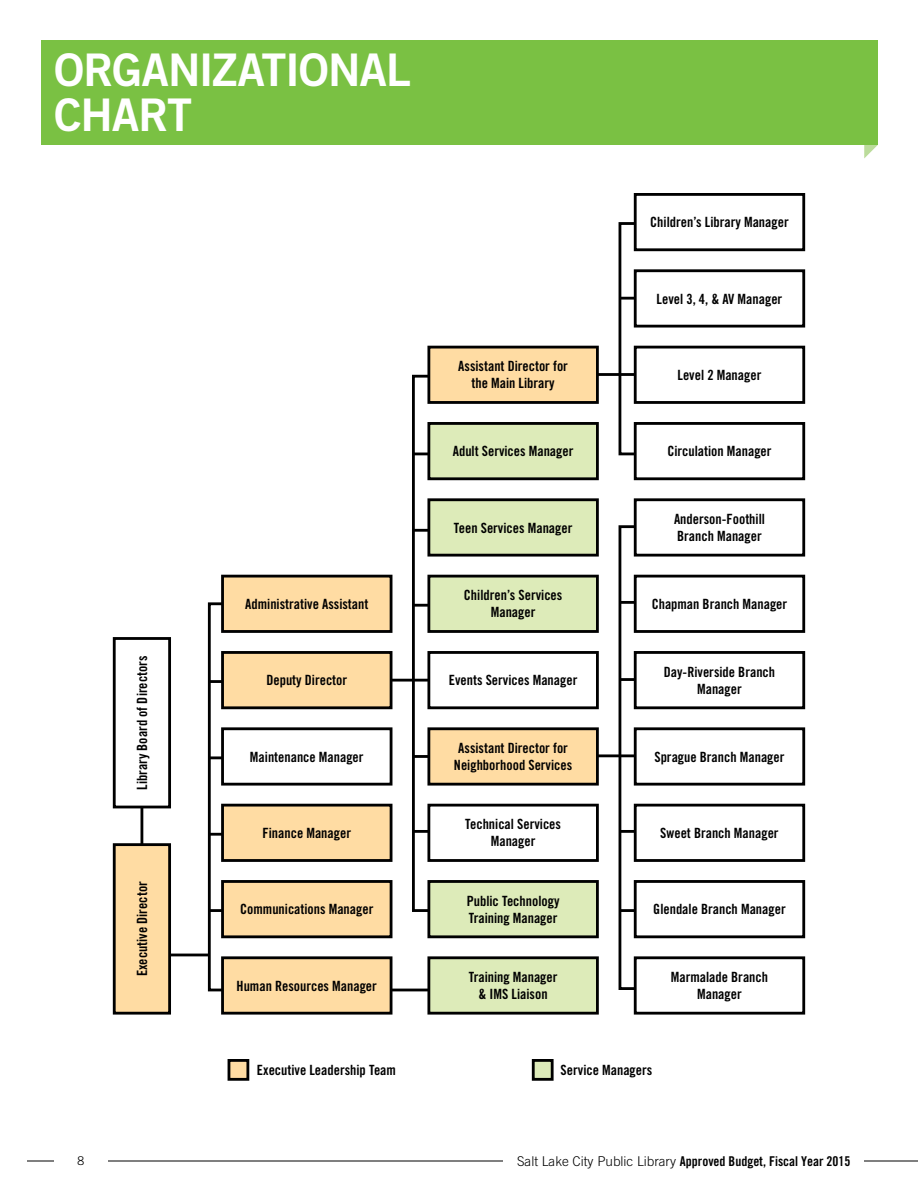
<style>
.page{position:relative;width:918px;height:1188px;background:#fff}
.page>*{position:absolute;margin:0;border:0;box-sizing:border-box;transform-origin:0 0}
.t1{font:45px/45px "Trade Gothic LT Std Bd 2";letter-spacing:-.025em;color:#fff}
.t2{font:14.1px/17px "Trade Gothic LT Std Bd Cn 20";color:#000;text-align:center}
.t3{font:13.5px "Trade Gothic LT Std Bd Cn 20";color:#000}
.t4{font:300 12px "Trade Gothic LT Std";color:#000}
.s1{font-family:"Trade Gothic LT Std";font-weight:300}
</style>
<div class="page">
<hr style="left:27px;top:1161px;width:891px;height:1px;background:#000">
<div style="left:54px;top:1143px;width:54px;height:37px;background:#fff"></div>
<div style="left:504px;top:1143px;width:360px;height:36px;background:#fff"></div>
<svg style="left:864px;top:145px;width:14px;height:13px"></svg>
<svg style="left:207px;top:602px;width:34px;height:390px"></svg>
<svg style="left:618px;top:221px;width:34px;height:236px"></svg>
<svg style="left:617px;top:524px;width:35px;height:467px"></svg>
<svg style="left:411px;top:374px;width:34px;height:538px"></svg>
<hr style="left:141px;top:705px;width:2px;height:250px;background:#000">
<hr style="left:133px;top:954px;width:76px;height:2px;background:#000">
<hr style="left:335px;top:679px;width:120px;height:3px;background:#000">
<hr style="left:413px;top:755px;width:34px;height:3px;background:#000">
<hr style="left:413px;top:830px;width:34px;height:3px;background:#000">
<hr style="left:209px;top:909px;width:77px;height:3px;background:#000">
<hr style="left:583px;top:373px;width:77px;height:3px;background:#000">
<hr style="left:583px;top:754px;width:77px;height:3px;background:#000">
<hr style="left:377px;top:989px;width:77px;height:2px;background:#000">
<hr style="left:209px;top:833px;width:77px;height:3px;background:#000">
<hr style="left:620px;top:297px;width:77px;height:3px;background:#000">
<hr style="left:620px;top:678px;width:77px;height:3px;background:#000">
<hr style="left:620px;top:830px;width:77px;height:3px;background:#000">
<hr style="left:620px;top:909px;width:77px;height:3px;background:#000">
<hr style="left:413px;top:604px;width:77px;height:3px;background:#000">
<hr style="left:209px;top:756px;width:77px;height:3px;background:#000">
<hr style="left:413px;top:529px;width:77px;height:3px;background:#000">
<hr style="left:209px;top:680px;width:77px;height:3px;background:#000">
<hr style="left:413px;top:453px;width:77px;height:2px;background:#000">
<div style="left:223px;top:576px;width:168px;height:55px;background:#ffdca3"></div>
<div style="left:221px;top:575px;width:171px;height:58px;border:3px solid #000"></div>
<div style="left:223px;top:652px;width:168px;height:56px;background:#ffdca3"></div>
<div style="left:221px;top:651px;width:171px;height:58px;border:3px solid #000"></div>
<div style="left:223px;top:729px;width:168px;height:55px;background:#fff"></div>
<div style="left:221px;top:727px;width:171px;height:59px;border:3px solid #000"></div>
<div style="left:223px;top:805px;width:168px;height:55px;background:#ffdca3"></div>
<div style="left:221px;top:804px;width:171px;height:58px;border:3px solid #000"></div>
<div style="left:223px;top:881px;width:168px;height:56px;background:#ffdca3"></div>
<div style="left:221px;top:880px;width:171px;height:58px;border:3px solid #000"></div>
<div style="left:223px;top:958px;width:168px;height:55px;background:#ffdca3"></div>
<div style="left:221px;top:956px;width:171px;height:59px;border:3px solid #000"></div>
<div style="left:114px;top:845px;width:56px;height:168px;background:#ffdca3"></div>
<div style="left:113px;top:843px;width:58px;height:172px;border:3px solid #000"></div>
<div style="left:114px;top:638px;width:56px;height:169px;background:#fff"></div>
<div style="left:113px;top:637px;width:58px;height:171px;border:3px solid #000"></div>
<div style="left:429px;top:958px;width:168px;height:55px;background:#ddebb9"></div>
<div style="left:427px;top:956px;width:172px;height:59px;border:3px solid #000"></div>
<div style="left:429px;top:881px;width:168px;height:56px;background:#ddebb9"></div>
<div style="left:427px;top:880px;width:172px;height:58px;border:3px solid #000"></div>
<div style="left:429px;top:805px;width:168px;height:55px;background:#fff"></div>
<div style="left:427px;top:804px;width:172px;height:58px;border:3px solid #000"></div>
<div style="left:429px;top:729px;width:168px;height:55px;background:#ffdca3"></div>
<div style="left:427px;top:727px;width:172px;height:59px;border:3px solid #000"></div>
<div style="left:429px;top:652px;width:168px;height:56px;background:#fff"></div>
<div style="left:427px;top:651px;width:172px;height:58px;border:3px solid #000"></div>
<div style="left:429px;top:576px;width:168px;height:55px;background:#ddebb9"></div>
<div style="left:427px;top:575px;width:172px;height:58px;border:3px solid #000"></div>
<div style="left:429px;top:500px;width:168px;height:55px;background:#ddebb9"></div>
<div style="left:427px;top:498px;width:172px;height:59px;border:3px solid #000"></div>
<div style="left:429px;top:423px;width:168px;height:56px;background:#ddebb9"></div>
<div style="left:427px;top:422px;width:172px;height:58px;border:3px solid #000"></div>
<div style="left:429px;top:347px;width:168px;height:55px;background:#ffdca3"></div>
<div style="left:427px;top:346px;width:172px;height:58px;border:3px solid #000"></div>
<div style="left:635px;top:194px;width:169px;height:56px;background:#fff"></div>
<div style="left:634px;top:193px;width:171px;height:58px;border:3px solid #000"></div>
<div style="left:635px;top:500px;width:169px;height:55px;background:#fff"></div>
<div style="left:634px;top:498px;width:171px;height:59px;border:3px solid #000"></div>
<div style="left:635px;top:271px;width:169px;height:55px;background:#fff"></div>
<div style="left:634px;top:269px;width:171px;height:59px;border:3px solid #000"></div>
<div style="left:635px;top:576px;width:169px;height:55px;background:#fff"></div>
<div style="left:634px;top:575px;width:171px;height:58px;border:3px solid #000"></div>
<div style="left:635px;top:347px;width:169px;height:55px;background:#fff"></div>
<div style="left:634px;top:346px;width:171px;height:58px;border:3px solid #000"></div>
<div style="left:635px;top:652px;width:169px;height:56px;background:#fff"></div>
<div style="left:634px;top:651px;width:171px;height:58px;border:3px solid #000"></div>
<div style="left:635px;top:423px;width:169px;height:56px;background:#fff"></div>
<div style="left:634px;top:422px;width:171px;height:58px;border:3px solid #000"></div>
<div style="left:635px;top:729px;width:169px;height:55px;background:#fff"></div>
<div style="left:634px;top:727px;width:171px;height:59px;border:3px solid #000"></div>
<div style="left:635px;top:805px;width:169px;height:55px;background:#fff"></div>
<div style="left:634px;top:804px;width:171px;height:58px;border:3px solid #000"></div>
<div style="left:635px;top:881px;width:169px;height:56px;background:#fff"></div>
<div style="left:634px;top:880px;width:171px;height:58px;border:3px solid #000"></div>
<div style="left:635px;top:958px;width:169px;height:55px;background:#fff"></div>
<div style="left:634px;top:956px;width:171px;height:59px;border:3px solid #000"></div>
<div style="left:229px;top:1060px;width:19px;height:19px;background:#ffdca3"></div>
<div style="left:228px;top:1059px;width:21px;height:22px;border:3px solid #000"></div>
<div style="left:533px;top:1060px;width:19px;height:19px;background:#ddebb9"></div>
<div style="left:532px;top:1059px;width:22px;height:22px;border:3px solid #000"></div>
<div style="left:41px;top:40px;width:837px;height:105px;background:#7ac143"></div>
<h1 class="t1" style="left:54px;top:47px;width:358px">ORGANIZATIONAL<br>CHART</h1>
<p class="t2" style="left:133px;top:790px;width:136px;rotate:-90deg">Library Board of Directors</p>
<p class="t2" style="left:133px;top:976px;width:96px;rotate:-90deg">Executive Director</p>
<p class="t2" style="left:245px;top:595px;width:125px">Administrative Assistant</p>
<p class="t2" style="left:266px;top:672px;width:82px">Deputy Director</p>
<p class="t2" style="left:250px;top:748px;width:115px">Maintenance Manager</p>
<p class="t2" style="left:263px;top:824px;width:90px">Finance Manager</p>
<p class="t2" style="left:240px;top:901px;width:135px">Communications Manager</p>
<p class="t2" style="left:237px;top:977px;width:142px">Human Resources Manager</p>
<p class="t2" style="left:458px;top:358px;width:111px">Assistant Director for the Main Library</p>
<p class="t2" style="left:453px;top:443px;width:122px">Adult Services Manager</p>
<p class="t2" style="left:454px;top:519px;width:120px">Teen Services Manager</p>
<p class="t2" style="left:464px;top:587px;width:100px">Children’s Services<br>Manager</p>
<p class="t2" style="left:449px;top:672px;width:130px">Events Services Manager</p>
<p class="t2" style="left:454px;top:739px;width:120px">Assistant Director for<br>Neighborhood Services</p>
<p class="t2" style="left:465px;top:816px;width:97px">Technical Services<br>Manager</p>
<p class="t2" style="left:467px;top:892px;width:94px;text-align:left">Public Technology<br>Training Manager</p>
<p class="t2" style="left:469px;top:969px;width:90px">Training Manager &amp; IMS Liaison</p>
<p class="t2" style="left:650px;top:214px;width:140px">Children’s Library Manager</p>
<p class="t2" style="left:657px;top:290px;width:127px">Level 3, 4, &amp; AV Manager</p>
<p class="t2" style="left:678px;top:366px;width:85px">Level 2 Manager</p>
<p class="t2" style="left:667px;top:443px;width:106px">Circulation Manager</p>
<p class="t2" style="left:674px;top:510px;width:92px;text-align:left">Anderson-Foothill<br>Branch Manager</p>
<p class="t2" style="left:652px;top:595px;width:137px">Chapman Branch Manager</p>
<p class="t2" style="left:664px;top:663px;width:113px">Day-Riverside Branch<br>Manager</p>
<p class="t2" style="left:654px;top:748px;width:132px">Sprague Branch Manager</p>
<p class="t2" style="left:660px;top:824px;width:120px">Sweet Branch Manager</p>
<p class="t2" style="left:653px;top:901px;width:134px">Glendale Branch Manager</p>
<p class="t2" style="left:671px;top:969px;width:99px">Marmalade Branch<br>Manager</p>
<p class="t2" style="left:257px;top:1061px;width:140px">Executive Leadership Team</p>
<p class="t2" style="left:561px;top:1061px;width:93px">Service Managers</p>
<p class="t4" style="left:78px;top:1154px;width:8px">8</p>
<p class="t3" style="left:517px;top:1153px;width:335px"><span class="s1">Salt Lake City Public Library</span> Approved Budget, Fiscal Year 2015</p>
</div>
